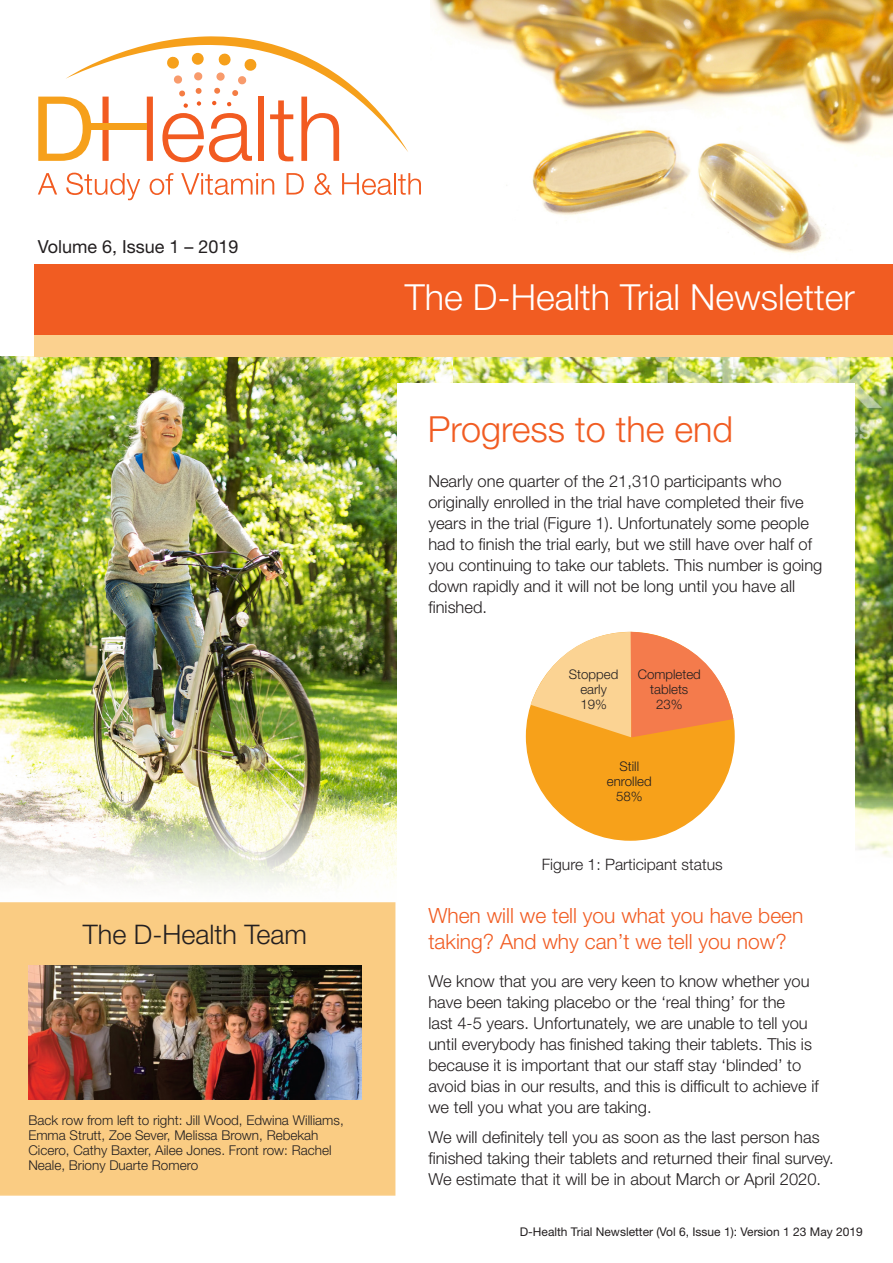
<style>
.page{position:relative;width:893px;height:1263px;background:#fff}
.page>*{position:absolute;margin:0;border:0;box-sizing:border-box;transform-origin:0 0}
.t1{font:300 36px "Helvetica Neue LT Std";color:#fff}
.Bullets{font:300 36px "Helvetica Neue LT Std";color:#f15c22}
.t2{font:300 27px "Helvetica Neue LT Std";color:#231f20}
.Bullets-2{font:300 21px/25.5px "Helvetica Neue LT Std";color:#f15c22}
.t3{font:18px "Helvetica Neue LT Std";color:#231f20}
.Bullets-3{font:300 16.5px/21px "Helvetica Neue LT Std";color:#231f20}
.Bullets-4{font:300 15.75px "Helvetica Neue LT Std";color:#231f20}
.Bullets-5{font:300 13.5px/15px "Helvetica Neue LT Std";color:#231f20}
.Bullets-6{font:300 13.2px "Helvetica Neue LT Std";color:#231f20}
.t4{font:12px "Helvetica Neue LT Std";color:#231f20}
</style>
<div class="page">
<img style="left:0;top:356px;width:454px;height:557px">
<img style="left:454px;top:357px;width:439px;height:500px">
<div style="left:0;top:902px;width:395px;height:294px;background:#facc83"></div>
<div style="left:397px;top:383px;width:458px;height:834px;background:#fff"></div>
<svg style="left:38px;top:173px;width:19px;height:22px"></svg>
<svg style="left:66px;top:173px;width:74px;height:27px"></svg>
<svg style="left:150px;top:173px;width:23px;height:22px"></svg>
<svg style="left:181px;top:173px;width:93px;height:22px"></svg>
<svg style="left:287px;top:173px;width:17px;height:22px"></svg>
<svg style="left:314px;top:173px;width:18px;height:22px"></svg>
<svg style="left:342px;top:173px;width:50px;height:22px"></svg>
<hr style="left:394px;top:173px;width:2px;height:22px;background:#f25b21">
<svg style="left:398px;top:173px;width:23px;height:22px"></svg>
<svg style="left:38px;top:36px;width:370px;height:126px"></svg>
<div style="left:89px;top:124px;width:58px;height:6px;background:#f6a01b"></div>
<img style="left:431px;top:0;width:462px;height:253px">
<div style="left:34px;top:264px;width:859px;height:71px;background:#f15c22"></div>
<div style="left:34px;top:335px;width:859px;height:22px;background:#fbd18f"></div>
<div style="left:527px;top:633px;width:207px;height:207px;background:#f7a11a;border-radius:50%"></div>
<svg style="left:531px;top:631px;width:202px;height:106px"></svg>
<img style="left:28px;top:965px;width:333px;height:134px">
<p class="t3" style="left:38px;top:236px;width:202px">Volume 6, Issue 1 – 2019</p>
<p class="t2" style="left:83px;top:918px;width:226px">The D-Health Team</p>
<p class="Bullets-5" style="left:28px;top:1112px;width:317px">Back row from left to right: Jill Wood, Edwina Williams, Emma Strutt, Zoe Sever, Melissa Brown, Rebekah Cicero, Cathy Baxter, Ailee Jones. Front row: Rachel Neale, Briony Duarte Romero</p>
<p class="t1" style="left:405px;top:275px;width:452px">The D-Health Trial Newsletter</p>
<p class="Bullets" style="left:428px;top:407px;width:307px">Progress to the end</p>
<p class="Bullets-3" style="left:428px;top:470px;width:395px">Nearly one quarter of the 21,310 participants who originally enrolled in the trial have completed their five years in the trial (Figure 1). Unfortunately some people had to finish the trial early, but we still have over half of you continuing to take our tablets. This number is going down rapidly and it will not be long until you have all finished.</p>
<p class="Bullets-6" style="left:569px;top:666px;width:51px">Stopped</p>
<p class="Bullets-6" style="left:580px;top:681px;width:28px">early</p>
<p class="Bullets-6" style="left:580px;top:697px;width:28px">19%</p>
<p class="Bullets-6" style="left:638px;top:666px;width:65px">Completed</p>
<p class="Bullets-6" style="left:650px;top:681px;width:40px">tablets</p>
<p class="Bullets-6" style="left:656px;top:696px;width:28px">23%</p>
<p class="Bullets-6" style="left:619px;top:758px;width:21px">Still</p>
<p class="Bullets-6" style="left:607px;top:773px;width:46px">enrolled</p>
<p class="Bullets-6" style="left:616px;top:788px;width:28px">58%</p>
<p class="Bullets-4" style="left:542px;top:855px;width:182px">Figure 1: Participant status</p>
<p class="Bullets-2" style="left:428px;top:902px;width:376px">When will we tell you what you have been taking? And why can’t we tell you now?</p>
<p class="Bullets-3" style="left:428px;top:970px;width:392px">We know that you are very keen to know whether you have been taking placebo or the ‘real thing’ for the<br>last 4-5 years. Unfortunately, we are unable to tell you until everybody has finished taking their tablets. This is because it is important that our staff stay ‘blinded’ to avoid bias in our results, and this is difficult to achieve if we tell you what you are taking.</p>
<p class="Bullets-3" style="left:428px;top:1126px;width:407px">We will definitely tell you as soon as the last person has finished taking their tablets and returned their final survey.<br>We estimate that it will be in about March or April 2020.</p>
<p class="t4" style="left:520px;top:1225px;width:344px">D-Health Trial Newsletter (Vol 6, Issue 1): Version 1 23 May 2019</p>
</div>
